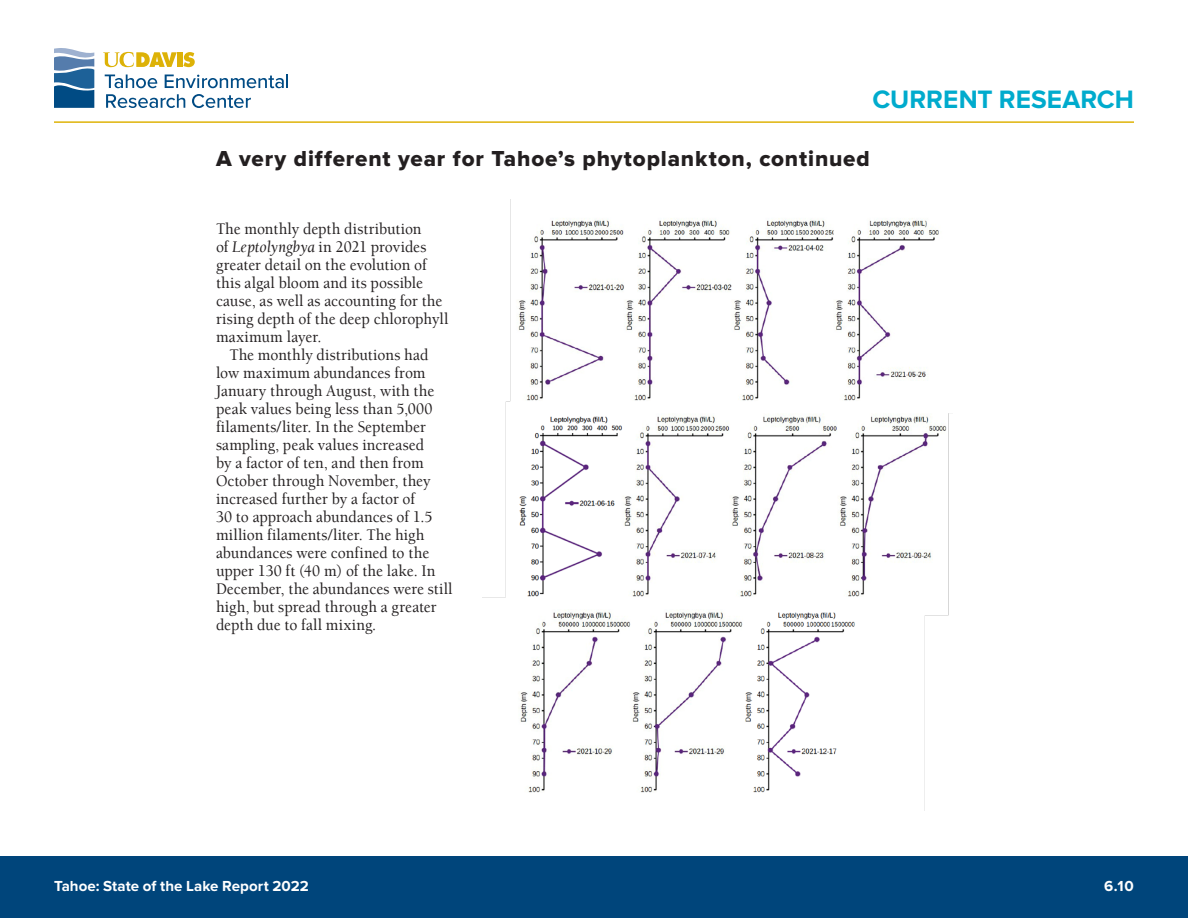
<style>
.page{position:relative;width:1188px;height:918px;background:#fff}
.page>*{position:absolute;margin:0;border:0;box-sizing:border-box;transform-origin:0 0}
.t1{font:700 26.1px "Proxima Nova";color:#00abcd}
._02_Title{font:22.5px "Proxima Nova Extrabld";letter-spacing:.04em;color:#231f20}
._05_Text{font:500 16.5px/18px "Berkeley UC Davis";letter-spacing:.005em;color:#231f20;scale:.94 1}
.t2{font:700 15.15px "Proxima Nova";letter-spacing:.005em;color:#fff}
.s1{font-style:italic}
</style>
<div class="page">
<div style="left:0;top:856px;width:1188px;height:62px;background:#00457b"></div>
<hr style="left:54px;top:121px;width:1080px;height:2px;background:#deb308">
<svg style="left:183px;top:52px;width:12px;height:15px"></svg>
<div style="left:177px;top:52px;width:5px;height:15px;background:#ddb207"></div>
<svg style="left:103px;top:52px;width:74px;height:15px"></svg>
<svg style="left:105px;top:75px;width:52px;height:13px"></svg>
<svg style="left:165px;top:75px;width:123px;height:13px"></svg>
<svg style="left:106px;top:94px;width:79px;height:14px"></svg>
<svg style="left:192px;top:94px;width:59px;height:14px"></svg>
<svg style="left:54px;top:48px;width:40px;height:60px;background:#4d7faa"></svg>
<img style="left:483px;top:199px;width:466px;height:612px">
<h1 class="t1" style="left:872px;top:85px;width:263px">CURRENT RESEARCH</h1>
<p class="_02_Title" style="left:216px;top:146px;width:655px">A very different year for Tahoe’s phytoplankton, continued</p>
<p class="_05_Text" style="left:216px;top:220px;width:249px">The monthly depth distribution<br>of <span class="s1">Leptolyngbya</span> in 2021 provides greater detail on the evolution of this algal bloom and its possible cause, as well as accounting for the rising depth of the deep chlorophyll maximum layer.</p>
<p class="_05_Text" style="left:216px;top:346px;width:253px;text-indent:14px">The monthly distributions had low maximum abundances from<br>January through August, with the peak values being less than 5,000 filaments/liter. In the September sampling, peak values increased<br>by a factor of ten, and then from<br>October through November, they increased further by a factor of<br>30 to approach abundances of 1.5 million filaments/liter. The high abundances were confined to the upper 130 ft (40 m) of the lake. In<br>December, the abundances were still high, but spread through a greater depth due to fall mixing.</p>
<p class="t2" style="left:54px;top:877px;width:256px">Tahoe: State of the Lake Report 2022</p>
<p class="t2" style="left:1104px;top:877px;width:31px">6.10</p>
</div>
